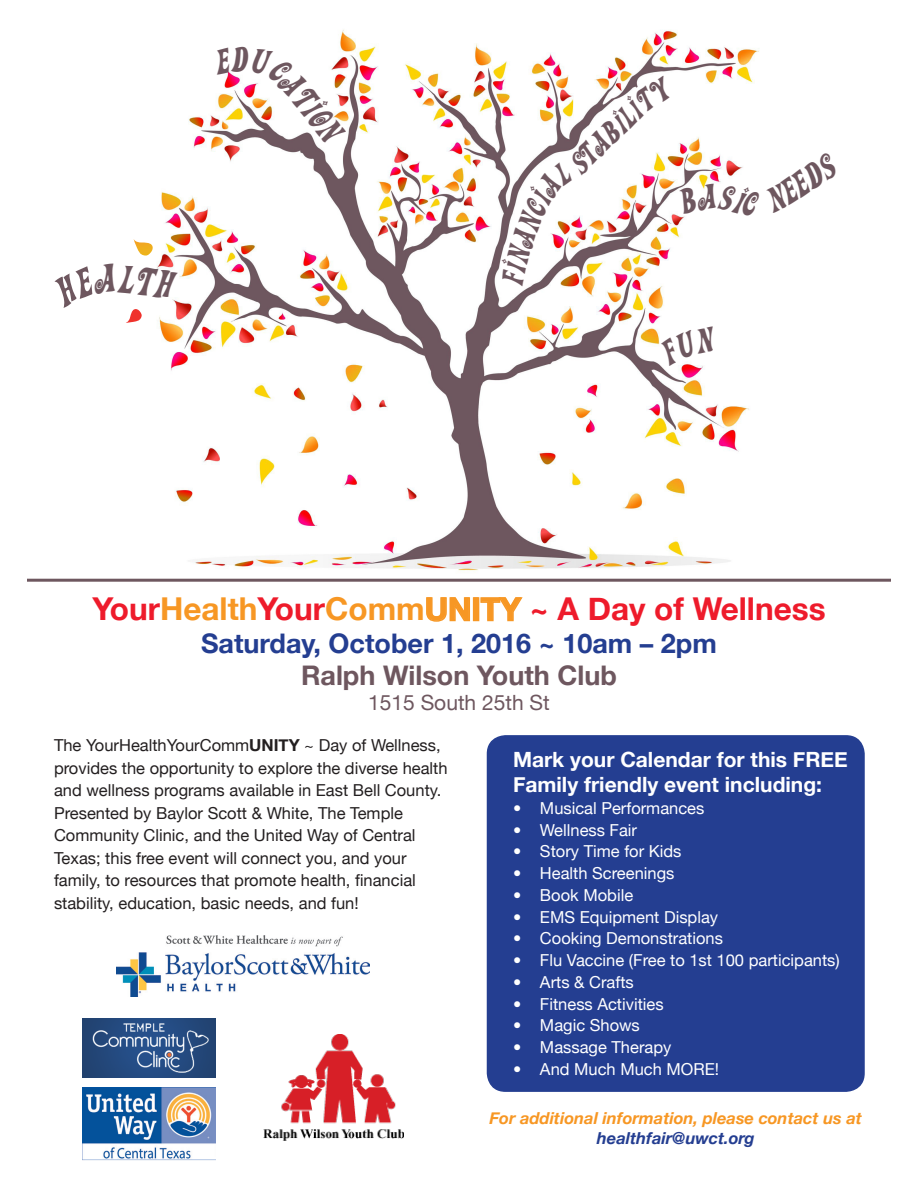
<style>
.page{position:relative;width:918px;height:1188px;background:#fff}
.page>*{position:absolute;margin:0;border:0;box-sizing:border-box;transform-origin:0 0}
.t1{font:700 31.5px "Helvetica Neue";color:#ee1b2b}
.t2{font:700 27px "Helvetica Neue";color:#243e91}
.t3{font:700 27px "Helvetica Neue";color:#6e575f}
.t4{font:700 21px "Helvetica Neue";color:#fff}
.t5{font:21px "Helvetica Neue";color:#6e575f}
.t6{font:16.5px/22.5px "Helvetica Neue";color:#231f20}
.t7{font:16.5px "Helvetica Neue";color:#fff}
.t8{font:italic 700 16.5px "Helvetica Neue";color:#f79724}
.t9{font:italic 700 16.5px "Helvetica Neue";color:#243e91}
.s1{color:#f79724}
.s2{font-weight:700}
</style>
<div class="page">
<svg style="left:426px;top:597px;width:45px;height:25px"></svg>
<div style="left:473px;top:597px;width:6px;height:24px;border:2px solid #f79724"></div>
<svg style="left:480px;top:597px;width:43px;height:25px"></svg>
<img style="left:159px;top:29px;width:600px;height:542px">
<svg style="left:133px;top:239px;width:20px;height:17px"></svg>
<img style="left:117px;top:935px;width:253px;height:62px">
<div style="left:488px;top:736px;width:376px;height:355px;background:#243e91;border-radius:18px"></div>
<div style="left:487px;top:735px;width:378px;height:357px;border:2px solid #243e91;border-radius:18px"></div>
<hr style="left:27px;top:579px;width:864px;height:3px;background:#6e575f">
<img style="left:263px;top:1034px;width:140px;height:106px">
<img style="left:83px;top:1087px;width:133px;height:73px">
<img style="left:83px;top:1018px;width:133px;height:60px">
<svg style="left:126px;top:263px;width:52px;height:60px"></svg>
<svg style="left:212px;top:46px;width:134px;height:100px"></svg>
<svg style="left:657px;top:326px;width:60px;height:41px"></svg>
<svg style="left:500px;top:75px;width:259px;height:211px"></svg>
<p class="t1" style="left:92px;top:590px;width:735px">Your<span class="s1">Health</span>Your<span class="s1">CommUNITY</span> ~ A Day of Wellness</p>
<p class="t2" style="left:201px;top:627px;width:517px">Saturday, October 1, 2016 ~ 10am – 2pm</p>
<p class="t3" style="left:301px;top:659px;width:317px">Ralph Wilson Youth Club</p>
<p class="t5" style="left:368px;top:690px;width:183px">1515 South 25th St</p>
<p class="t6" style="left:54px;top:734px;width:395px">The YourHealthYourComm<span class="s2">UNITY</span> ~ Day of Wellness, provides the opportunity to explore the diverse health and wellness programs available in East Bell County.<br>Presented by Baylor Scott &amp; White, The Temple Community Clinic, and the United Way of Central Texas; this free event will connect you, and your family, to resources that promote health, financial stability, education, basic needs, and fun!</p>
<p class="t4" style="left:513px;top:746px;width:336px">Mark your Calendar for this FREE</p>
<p class="t4" style="left:513px;top:772px;width:311px">Family friendly event including:</p>
<p class="t7" style="left:513px;top:798px;width:193px">• Musical Performances</p>
<p class="t7" style="left:513px;top:820px;width:126px">• Wellness Fair</p>
<p class="t7" style="left:513px;top:842px;width:170px">• Story Time for Kids</p>
<p class="t7" style="left:513px;top:863px;width:163px">• Health Screenings</p>
<p class="t7" style="left:513px;top:885px;width:122px">• Book Mobile</p>
<p class="t7" style="left:513px;top:907px;width:207px">• EMS Equipment Display</p>
<p class="t7" style="left:513px;top:929px;width:212px">• Cooking Demonstrations</p>
<p class="t7" style="left:513px;top:950px;width:328px">• Flu Vaccine (Free to 1st 100 participants)</p>
<p class="t7" style="left:513px;top:972px;width:122px">• Arts &amp; Crafts</p>
<p class="t7" style="left:513px;top:994px;width:152px">• Fitness Activities</p>
<p class="t7" style="left:513px;top:1016px;width:128px">• Magic Shows</p>
<p class="t7" style="left:513px;top:1037px;width:160px">• Massage Therapy</p>
<p class="t7" style="left:513px;top:1059px;width:208px">• And Much Much MORE!</p>
<p class="t8" style="left:490px;top:1108px;width:374px">For additional information, please contact us at</p>
<p class="t9" style="left:597px;top:1128px;width:159px">healthfair@uwct.org</p>
</div>
